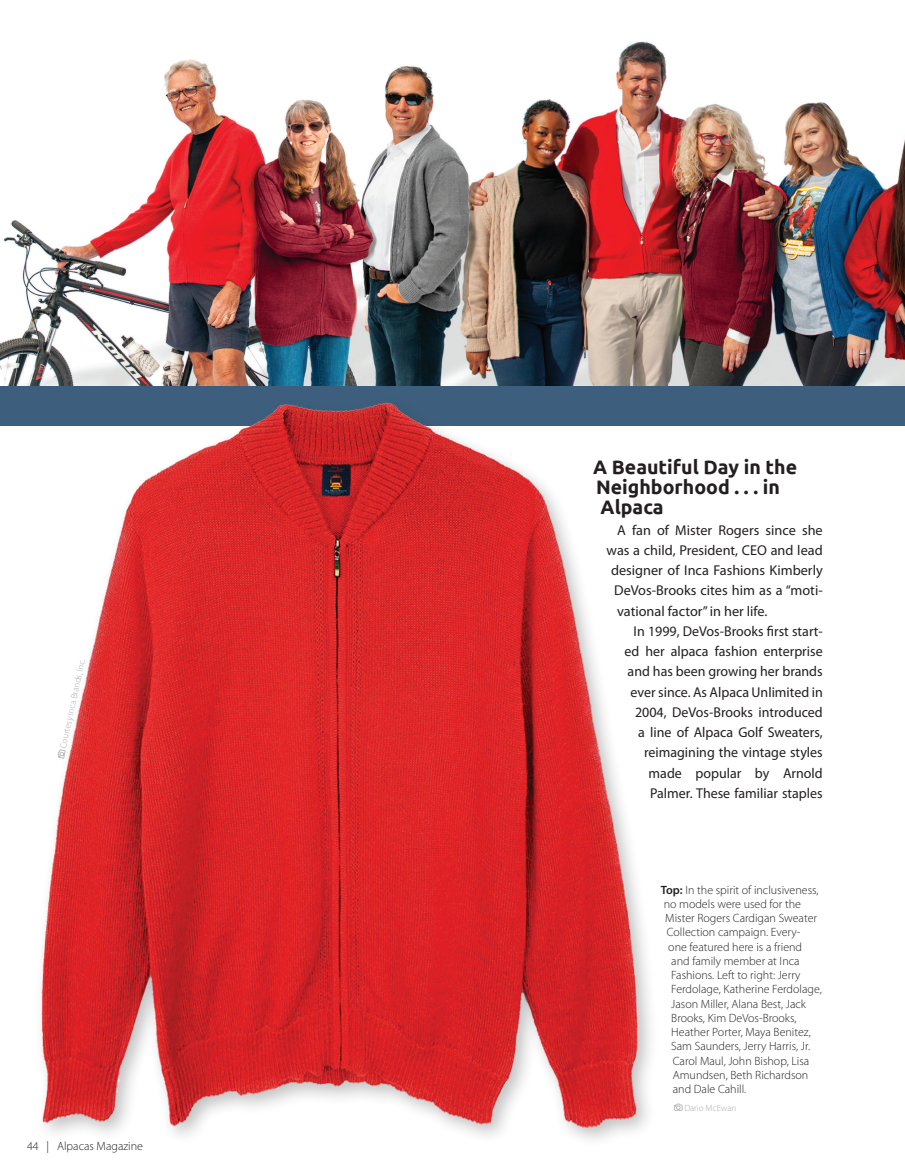
<style>
.page{position:relative;width:905px;height:1175px;background:#fff}
.page>*{position:absolute;margin:0;border:0;box-sizing:border-box;transform-origin:0 0}
.t1{font:700 19.5px/20.2px "Ubuntu";color:#231f20}
.t2{font:14.25px "Myriad Pro";color:#231f20}
.t3{font:300 12px "Myriad Pro";color:#231f20}
.t4{font:300 9px "Myriad Pro";color:#a8a9ad}
.s1{font-weight:600}
</style>
<div class="page">
<img style="left:0;top:41px;width:904px;height:345px">
<div style="left:0;top:386px;width:904px;height:40px;background:#3d5f7d"></div>
<svg style="left:674px;top:1103px;width:8px;height:7px"></svg>
<div style="left:33px;top:395px;width:625px;height:753px;background:#231f20;opacity:.28"></div>
<img style="left:41px;top:369px;width:596px;height:779px">
<p class="t4" style="left:58px;top:747px;width:92px;rotate:-78deg">Courtesy Inca Brands, Inc.</p>
<p class="t3" style="left:27px;top:1138px;width:118px">44 | Alpacas Magazine</p>
<h1 class="t1" style="left:593px;top:456px;width:205px">A Beautiful Day in the<br>Neighborhood . . . in<br>Alpaca</h1>
<p class="t2" style="left:617px;top:521px;width:207px">A fan of Mister Rogers since she</p>
<p class="t2" style="left:606px;top:541px;width:218px">was a child, President, CEO and lead</p>
<p class="t2" style="left:611px;top:561px;width:213px">designer of Inca Fashions Kimberly</p>
<p class="t2" style="left:614px;top:581px;width:210px">DeVos-Brooks cites him as a “moti-</p>
<p class="t2" style="left:617px;top:602px;width:152px">vational factor” in her life.</p>
<p class="t2" style="left:633px;top:622px;width:191px">In 1999, DeVos-Brooks first start-</p>
<p class="t2" style="left:624px;top:642px;width:199px">ed her alpaca fashion enterprise</p>
<p class="t2" style="left:627px;top:662px;width:196px">and has been growing her brands</p>
<p class="t2" style="left:630px;top:683px;width:194px">ever since. As Alpaca Unlimited in</p>
<p class="t2" style="left:635px;top:703px;width:189px">2004, DeVos-Brooks introduced</p>
<p class="t2" style="left:638px;top:723px;width:186px">a line of Alpaca Golf Sweaters,</p>
<p class="t2" style="left:644px;top:743px;width:180px">reimagining the vintage styles</p>
<p class="t2" style="left:648px;top:764px;width:176px">made popular by Arnold</p>
<p class="t2" style="left:650px;top:784px;width:174px">Palmer. These familiar staples</p>
<p class="t3" style="left:660px;top:882px;width:159px"><span class="s1">Top:</span> In the spirit of inclusiveness,</p>
<p class="t3" style="left:663px;top:896px;width:139px">no models were used for the</p>
<p class="t3" style="left:665px;top:911px;width:153px">Mister Rogers Cardigan Sweater</p>
<p class="t3" style="left:666px;top:925px;width:135px">Collection campaign. Every-</p>
<p class="t3" style="left:668px;top:939px;width:135px">one featured here is a friend</p>
<p class="t3" style="left:671px;top:953px;width:130px">and family member at Inca</p>
<p class="t3" style="left:671px;top:968px;width:131px">Fashions. Left to right: Jerry</p>
<p class="t3" style="left:671px;top:982px;width:152px">Ferdolage, Katherine Ferdolage,</p>
<p class="t3" style="left:671px;top:996px;width:136px">Jason Miller, Alana Best, Jack</p>
<p class="t3" style="left:671px;top:1010px;width:127px">Brooks, Kim DeVos-Brooks,</p>
<p class="t3" style="left:671px;top:1025px;width:141px">Heather Porter, Maya Benitez,</p>
<p class="t3" style="left:671px;top:1039px;width:140px">Sam Saunders, Jerry Harris, Jr.</p>
<p class="t3" style="left:672px;top:1053px;width:138px">Carol Maul, John Bishop, Lisa</p>
<p class="t3" style="left:672px;top:1067px;width:137px">Amundsen, Beth Richardson</p>
<p class="t3" style="left:672px;top:1082px;width:75px">and Dale Cahill.</p>
<p class="t4" style="left:684px;top:1102px;width:53px">Dario McEwan</p>
</div>
